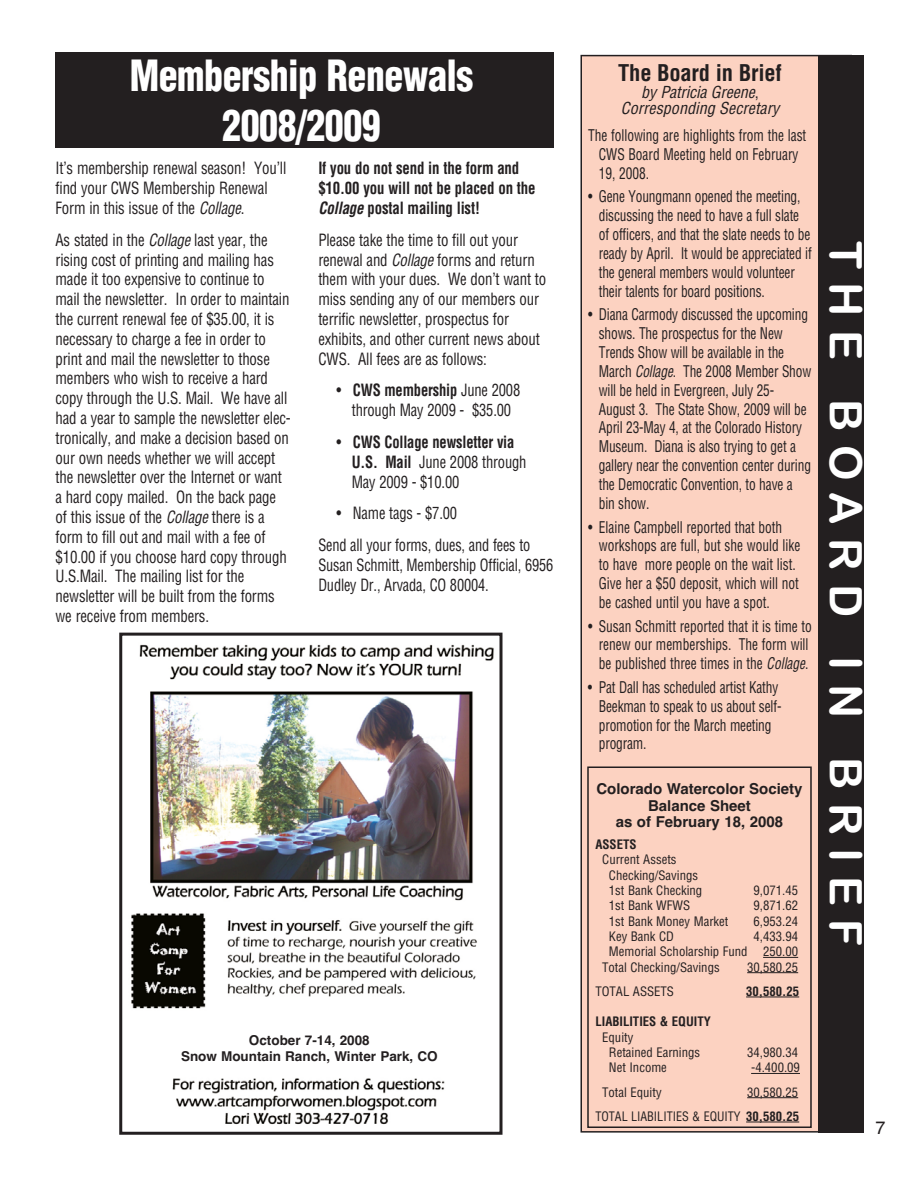
<style>
.page{position:relative;width:918px;height:1188px;background:#fff}
.page>*{position:absolute;margin:0;border:0;box-sizing:border-box;transform-origin:0 0}
.t1{font:45px "Arial Rounded MT Bold";letter-spacing:.295em;color:#fff}
.t2{font:900 condensed 42px/50.4px "Helvetica";letter-spacing:-.01em;color:#fff;text-align:center;scale:.9 1}
.t3{font:700 condensed 22.5px "Helvetica";letter-spacing:-.01em;color:#231f20}
.t4{font:18px "Helvetica";color:#231f20}
.t5{font:condensed 16.5px/19.8px "Helvetica";letter-spacing:-.01em;color:#231f20;scale:.9 1}
.t6{font:condensed 16.5px/19.8px "Helvetica";letter-spacing:-.01em;color:#231f20;text-align:center;scale:.88 1}
.t7{font:700 condensed 16.5px/19.8px "Helvetica";letter-spacing:-.01em;color:#231f20;scale:.9 1}
.t8{font:700 condensed 16.5px/19.8px "Helvetica";letter-spacing:-.01em;color:#231f20;scale:.88 1}
.t9{font:condensed 16.5px/19.8px "Helvetica";letter-spacing:-.01em;color:#231f20;scale:.87 1}
.t10{font:italic condensed 16.2px/16.5px "Helvetica";color:#231f20;text-align:center}
.t11{font:condensed 15.75px/18.9px "Helvetica";letter-spacing:-.01em;color:#231f20;scale:.85 1}
.t12{font:700 15px/16.5px "Helvetica";color:#231f20;text-align:center}
.t13{font:700 13.5px/16.2px "Helvetica";color:#231f20;text-align:center}
.t14{font:condensed 12.75px/15.3px "Helvetica";color:#231f20}
.t15{font:700 condensed 12.75px "Helvetica";color:#231f20}
.s1{font-style:italic}
.s2{font-weight:700}
.s3{font-weight:400}
.s4{font-style:normal}
</style>
<div class="page">
<div style="left:55px;top:52px;width:499px;height:96px;background:#231f20"></div>
<div style="left:581px;top:56px;width:270px;height:1076px;background:#fcd2c1"></div>
<div style="left:819px;top:55px;width:45px;height:1078px;background:#231f20"></div>
<img style="left:131px;top:644px;width:363px;height:481px">
<div style="left:119px;top:633px;width:383px;height:502px;border:3px solid #231f20"></div>
<hr style="left:763px;top:957px;width:35px;height:1px;background:#231f20">
<hr style="left:747px;top:972px;width:51px;height:1px;background:#231f20">
<hr style="left:746px;top:997px;width:53px;height:1px;background:#231f20">
<hr style="left:751px;top:1073px;width:49px;height:1px;background:#231f20">
<hr style="left:747px;top:1097px;width:51px;height:1px;background:#231f20">
<hr style="left:746px;top:1122px;width:53px;height:1px;background:#231f20">
<div style="left:587px;top:766px;width:225px;height:362px;border:2px solid #231f20"></div>
<div style="left:136px;top:1019px;width:350px;height:53px;background:#fff"></div>
<h2 class="t2" style="left:130px;top:54px;width:383px">Membership Renewals<br>2008/2009</h2>
<p class="t5" style="left:56px;top:160px;width:258px">It’s membership renewal season! You’ll find your CWS Membership Renewal<br>Form in this issue of the <span class="s1">Collage</span>.</p>
<p class="t5" style="left:56px;top:231px;width:263px">As stated in the <span class="s1">Collage</span>last year, the rising cost of printing and mailing has made it too expensive to continue to mail the newsletter. In order to maintain the current renewal fee of $35.00, it is necessary to charge a fee in order to print and mail the newsletter to those members who wish to receive a hard copy through the U.S. Mail. We have all had a year to sample the newsletter elec&shy;tronically, and make a decision based on our own needs whether we will accept the newsletter over the Internet or want a hard copy mailed. On the back page of this issue of the <span class="s1">Collage</span>there is a form to fill out and mail with a fee of $10.00 if you choose hard copy through U.S.Mail. The mailing list for the newsletter will be built from the forms we receive from members.</p>
<p class="t7" style="left:318px;top:160px;width:243px">If you do not send in the form and $10.00 you will not be placed on the<br><span class="s1">Collage</span>postal mailing list!</p>
<p class="t5" style="left:318px;top:231px;width:255px">Please take the time to fill out your renewal and <span class="s1">Collage</span>forms and return them with your dues. We don’t want to miss sending any of our members our terrific newsletter, prospectus for exhibits, and other current news about CWS. All fees are as follows:</p>
<p class="t6" style="left:336px;top:382px;width:211px">• <span class="s2">CWS membership</span> June 2008 through May 2009 - $35.00</p>
<p class="t8" style="left:352px;top:433px;width:200px;text-indent:-15px"><span class="s3">•</span> CWS Collage newsletter via<br>U.S. Mail <span class="s3">June 2008 through<br>May 2009 - $10.00</span></p>
<p class="t6" style="left:318px;top:499px;width:242px;line-height:31.8px;text-align:left;text-indent:18px">• Name tags - $7.00<br>Send all your forms, dues, and fees to</p>
<p class="t9" style="left:318px;top:556px;width:272px">Susan Schmitt, Membership Official, 6956<br>Dudley Dr., Arvada, CO 80004.</p>
<p class="t13" style="left:181px;top:1033px;width:258px">October 7-14, 2008<br>Snow Mountain Ranch, Winter Park, CO</p>
<h3 class="t3" style="left:618px;top:64px;width:165px">The Board in Brief</h3>
<p class="t10" style="left:621px;top:85px;width:160px">by Patricia Greene<span class="s4">,<br></span>Corresponding Secretary</p>
<p class="t11" style="left:599px;top:127px;width:246px;text-indent:-11px">The following are highlights from the last<br>CWS Board Meeting held on February<br>19, 2008.</p>
<p class="t11" style="left:599px;top:188px;width:252px;text-indent:-11px">• Gene Youngmann opened the meeting, discussing the need to have a full slate of officers, and that the slate needs to be ready by April. It would be appreciated if the general members would volunteer their talents for board positions.</p>
<p class="t11" style="left:599px;top:306px;width:252px;text-indent:-11px">• Diana Carmody discussed the upcoming shows. The prospectus for the New Trends Show will be available in the March <span class="s1">Collage</span>. The 2008 Member Show will be held in Evergreen, July 25- August 3. The State Show, 2009 will be April 23-May 4, at the Colorado History Museum. Diana is also trying to get a gallery near the convention center during the Democratic Convention, to have a bin show.</p>
<p class="t11" style="left:599px;top:519px;width:239px;text-indent:-11px">• Elaine Campbell reported that both workshops are full, but she would like to have more people on the wait list.<br>Give her a $50 deposit, which will not be cashed until you have a spot.</p>
<p class="t11" style="left:588px;top:618px;width:265px;text-align:center">• Susan Schmitt reported that it is time to renew our memberships. The form will be published three times in the <span class="s1">Collage</span>.</p>
<p class="t11" style="left:599px;top:679px;width:216px;text-indent:-11px">• Pat Dall has scheduled artist Kathy<br>Beekman to speak to us about self&shy;promotion for the March meeting program.</p>
<p class="t12" style="left:596px;top:782px;width:208px">Colorado Watercolor Society<br>Balance Sheet<br>as of February 18, 2008</p>
<p class="t15" style="left:595px;top:840px;width:43px">ASSETS</p>
<p class="t14" style="left:609px;top:853px;width:95px;text-indent:-7px">Current Assets<br>Checking/Savings<br>1st Bank Checking</p>
<p class="t14" style="left:754px;top:884px;width:46px">9,071.45</p>
<p class="t14" style="left:609px;top:899px;width:83px">1st Bank WFWS</p>
<p class="t14" style="left:754px;top:899px;width:46px">9,871.62</p>
<p class="t14" style="left:609px;top:914px;width:121px">1st Bank Money Market</p>
<p class="t14" style="left:754px;top:914px;width:46px">6,953.24</p>
<p class="t14" style="left:609px;top:930px;width:67px">Key Bank CD</p>
<p class="t14" style="left:754px;top:930px;width:46px">4,433.94</p>
<p class="t14" style="left:609px;top:945px;width:191px">Memorial Scholarship Fund 250.00</p>
<p class="t14" style="left:602px;top:960px;width:119px">Total Checking/Savings</p>
<p class="t14" style="left:747px;top:960px;width:52px">30,580.25</p>
<p class="t14" style="left:595px;top:985px;width:80px">TOTAL ASSETS</p>
<p class="t15" style="left:746px;top:986px;width:55px">30,580.25</p>
<p class="t15" style="left:595px;top:1017px;width:117px">LIABILITIES &amp; EQUITY</p>
<p class="t14" style="left:609px;top:1030px;width:93px;text-indent:-7px">Equity<br>Retained Earnings</p>
<p class="t14" style="left:747px;top:1046px;width:52px">34,980.34</p>
<p class="t14" style="left:609px;top:1061px;width:60px">Net Income</p>
<p class="t14" style="left:751px;top:1061px;width:50px">-4.400.09</p>
<p class="t14" style="left:602px;top:1085px;width:61px">Total Equity</p>
<p class="t14" style="left:595px;top:1081px;width:205px;line-height:24.3px;text-align:right">30,580.25<br>TOTAL LIABILITIES &amp; EQUITY <span class="s2">30,580.25</span></p>
<h1 class="t1" style="left:863px;top:241px;width:707px;rotate:90deg">THE BOARD IN BRIEF</h1>
<p class="t4" style="left:876px;top:1121px;width:12px">7</p>
</div>
